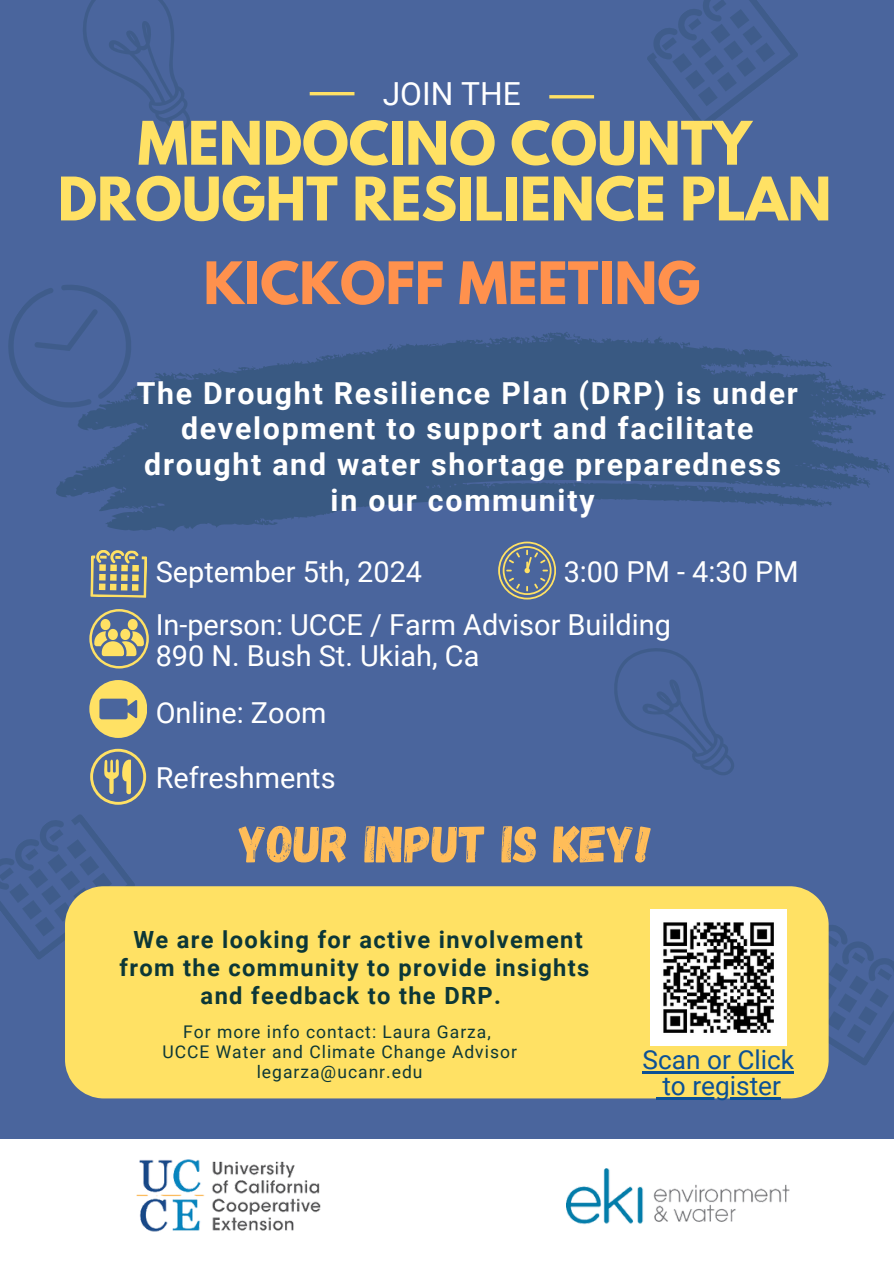
<style>
.page{position:relative;width:894px;height:1264px;background:#fff}
.page>*{position:absolute;margin:0;border:0;box-sizing:border-box;transform-origin:0 0}
.t1{font:700 53.25px/55.7px "League Spartan";color:#ffe164;text-align:center}
.t2{font:51.75px "Gagalin";color:#ffbd59}
.t3{font:700 51.75px "League Spartan";color:#ff914d}
.t4{font:31.8px "Roboto";color:#fff}
.t5{font:700 30.3px/35.5px "Roboto";letter-spacing:.055em;color:#fff;text-align:center}
.t6{font:28.95px/30.9px "Roboto";color:#fff}
.t7{font:26.25px "Roboto";color:#0c5195}
.t8{font:700 23.7px/27.9px "Roboto";letter-spacing:.055em;color:#0c3737;text-align:center}
.t9{font:17.55px "Roboto";letter-spacing:.06em;color:#0c3737}
</style>
<div class="page">
<div style="left:0;top:0;width:893px;height:1263px;background:#4a659d"></div>
<svg style="left:614px;top:648px;width:120px;height:127px"></svg>
<svg style="left:83px;top:0;width:107px;height:131px"></svg>
<hr style="left:309px;top:92px;width:45px;height:3px;background:#ffe164">
<hr style="left:549px;top:95px;width:45px;height:3px;background:#ffe164">
<svg style="left:8px;top:285px;width:118px;height:120px"></svg>
<svg style="left:647px;top:0;width:151px;height:129px"></svg>
<svg style="left:0;top:815px;width:135px;height:144px"></svg>
<svg style="left:90px;top:550px;width:57px;height:48px"></svg>
<svg style="left:498px;top:541px;width:57px;height:58px"></svg>
<svg style="left:52px;top:323px;width:838px;height:208px;fill:#395982"></svg>
<div style="left:0;top:1138px;width:893px;height:125px;background:#fff"></div>
<svg style="left:828px;top:918px;width:65px;height:148px"></svg>
<svg style="left:89px;top:680px;width:58px;height:57px"></svg>
<svg style="left:89px;top:609px;width:60px;height:59px"></svg>
<div style="left:65px;top:886px;width:763px;height:212px;background:#ffe164"></div>
<img style="left:136px;top:1159px;width:185px;height:73px">
<img style="left:566px;top:1168px;width:223px;height:57px">
<svg style="left:90px;top:748px;width:56px;height:56px"></svg>
<img style="left:650px;top:909px;width:136px;height:136px">
<hr style="left:642px;top:1071px;width:152px;height:2px;background:#0c5195">
<svg style="left:655px;top:1097px;width:7px;height:2px"></svg>
<hr style="left:662px;top:1097px;width:118px;height:2px;background:#0c5195">
<p class="t4" style="left:382px;top:76px;width:140px">JOIN THE</p>
<p class="t1" style="left:58px;top:122px;width:775px">MENDOCINO COUNTY<br>DROUGHT RESILIENCE PLAN</p>
<h5 class="t3" style="left:203px;top:257px;width:498px">KICKOFF MEETING</h5>
<p class="t5" style="left:137px;top:376px;width:662px">The Drought Resilience Plan (DRP) is under development to support and facilitate drought and water shortage preparedness in our community</p>
<p class="t6" style="left:156px;top:557px;width:268px">September 5th, 2024</p>
<h1 class="t6" style="left:563px;top:557px;width:236px">3:00 PM - 4:30 PM</h1>
<p class="t6" style="left:156px;top:610px;width:516px">In-person: UCCE / Farm Advisor Building<br>890 N. Bush St. Ukiah, Ca</p>
<h3 class="t6" style="left:156px;top:698px;width:172px">Online: Zoom</h3>
<h5 class="t6" style="left:156px;top:763px;width:181px">Refreshments</h5>
<p class="t2" style="left:239px;top:810px;width:413px">YOUR INPUT IS KEY!</p>
<h4 class="t8" style="left:119px;top:926px;width:471px">We are looking for active involvement from the community to provide insights and feedback to the DRP.</h4>
<p class="t9" style="left:183px;top:1021px;width:309px">For more info contact: Laura Garza,</p>
<h5 class="t9" style="left:162px;top:1041px;width:356px">UCCE Water and Climate Change Advisor</h5>
<p class="t9" style="left:257px;top:1062px;width:167px">legarza@ucanr.edu</p>
<h5 class="t7" style="left:642px;top:1045px;width:153px">Scan or Click</h5>
<p class="t7" style="left:662px;top:1070px;width:120px">to register</p>
</div>
